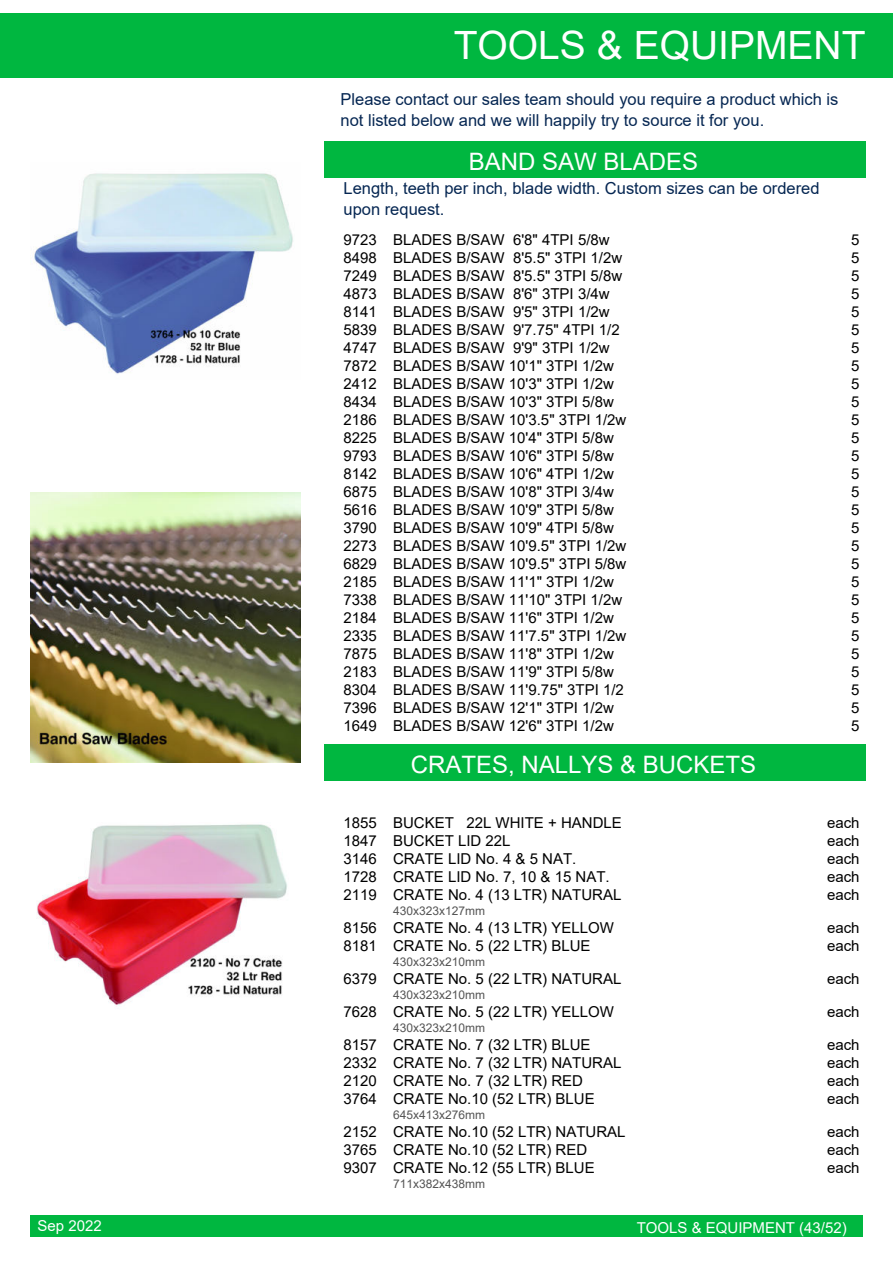
<style>
.page{position:relative;width:893px;height:1263px;background:#fff}
.page>*{position:absolute;margin:0;border:0;box-sizing:border-box;transform-origin:0 0}
.t1{font:39px "Arial";color:#fff}
.t2{font:24px "Arial";color:#fff}
.t3{font:16.5px/21px "Arial";color:#052652}
.t4{font:15px "Arial";color:#000}
.t5{font:15px "Arial";color:#fff}
.t6{font:12px "Arial";color:#545454}
</style>
<div class="page">
<img style="left:33px;top:173px;width:260px;height:201px">
<img style="left:36px;top:824px;width:251px;height:182px">
<img style="left:30px;top:493px;width:270px;height:270px">
<div style="left:0;top:13px;width:893px;height:64px;background:#00b740"></div>
<div style="left:324px;top:142px;width:542px;height:36px;background:#00b740"></div>
<div style="left:324px;top:745px;width:542px;height:36px;background:#00b740"></div>
<div style="left:30px;top:1216px;width:833px;height:21px;background:#00b740"></div>
<h1 class="t1" style="left:454px;top:30px;width:413px">TOOLS &amp; EQUIPMENT</h1>
<p class="t3" style="left:341px;top:90px;width:499px">Please contact our sales team should you require a product which is not listed below and we will happily try to source it for you.</p>
<h2 class="t2" style="left:469px;top:152px;width:231px">BAND SAW BLADES</h2>
<p class="t3" style="left:344px;top:179px;width:477px">Length, teeth per inch, blade width. Custom sizes can be ordered upon request.</p>
<p class="t4" style="left:344px;top:234px;width:35px">9723</p>
<p class="t4" style="left:851px;top:234px;width:10px">5</p>
<p class="t4" style="left:393px;top:234px;width:218px">BLADES B/SAW 6'8" 4TPI 5/8w</p>
<p class="t4" style="left:393px;top:252px;width:231px">BLADES B/SAW 8'5.5" 3TPI 1/2w</p>
<p class="t4" style="left:344px;top:252px;width:35px">8498</p>
<p class="t4" style="left:851px;top:252px;width:10px">5</p>
<p class="t4" style="left:393px;top:270px;width:231px">BLADES B/SAW 8'5.5" 3TPI 5/8w</p>
<p class="t4" style="left:344px;top:270px;width:35px">7249</p>
<p class="t4" style="left:851px;top:270px;width:10px">5</p>
<p class="t4" style="left:393px;top:288px;width:218px">BLADES B/SAW 8'6" 3TPI 3/4w</p>
<p class="t4" style="left:344px;top:288px;width:35px">4873</p>
<p class="t4" style="left:851px;top:288px;width:10px">5</p>
<p class="t4" style="left:393px;top:306px;width:218px">BLADES B/SAW 9'5" 3TPI 1/2w</p>
<p class="t4" style="left:344px;top:306px;width:35px">8141</p>
<p class="t4" style="left:851px;top:306px;width:10px">5</p>
<p class="t4" style="left:393px;top:324px;width:228px">BLADES B/SAW 9'7.75" 4TPI 1/2</p>
<p class="t4" style="left:344px;top:324px;width:35px">5839</p>
<p class="t4" style="left:851px;top:324px;width:10px">5</p>
<p class="t4" style="left:393px;top:342px;width:218px">BLADES B/SAW 9'9" 3TPI 1/2w</p>
<p class="t4" style="left:344px;top:342px;width:35px">4747</p>
<p class="t4" style="left:851px;top:342px;width:10px">5</p>
<p class="t4" style="left:393px;top:360px;width:222px">BLADES B/SAW 10'1" 3TPI 1/2w</p>
<p class="t4" style="left:344px;top:360px;width:35px">7872</p>
<p class="t4" style="left:851px;top:360px;width:10px">5</p>
<p class="t4" style="left:393px;top:378px;width:222px">BLADES B/SAW 10'3" 3TPI 1/2w</p>
<p class="t4" style="left:344px;top:378px;width:35px">2412</p>
<p class="t4" style="left:851px;top:378px;width:10px">5</p>
<p class="t4" style="left:393px;top:396px;width:222px">BLADES B/SAW 10'3" 3TPI 5/8w</p>
<p class="t4" style="left:344px;top:396px;width:35px">8434</p>
<p class="t4" style="left:851px;top:396px;width:10px">5</p>
<p class="t4" style="left:393px;top:414px;width:235px">BLADES B/SAW 10'3.5" 3TPI 1/2w</p>
<p class="t4" style="left:344px;top:414px;width:35px">2186</p>
<p class="t4" style="left:851px;top:414px;width:10px">5</p>
<p class="t4" style="left:393px;top:432px;width:222px">BLADES B/SAW 10'4" 3TPI 5/8w</p>
<p class="t4" style="left:344px;top:432px;width:35px">8225</p>
<p class="t4" style="left:851px;top:432px;width:10px">5</p>
<p class="t4" style="left:393px;top:450px;width:222px">BLADES B/SAW 10'6" 3TPI 5/8w</p>
<p class="t4" style="left:344px;top:450px;width:35px">9793</p>
<p class="t4" style="left:851px;top:450px;width:10px">5</p>
<p class="t4" style="left:393px;top:468px;width:222px">BLADES B/SAW 10'6" 4TPI 1/2w</p>
<p class="t4" style="left:344px;top:468px;width:35px">8142</p>
<p class="t4" style="left:851px;top:468px;width:10px">5</p>
<p class="t4" style="left:393px;top:486px;width:222px">BLADES B/SAW 10'8" 3TPI 3/4w</p>
<p class="t4" style="left:344px;top:486px;width:35px">6875</p>
<p class="t4" style="left:851px;top:486px;width:10px">5</p>
<p class="t4" style="left:393px;top:504px;width:222px">BLADES B/SAW 10'9" 3TPI 5/8w</p>
<p class="t4" style="left:344px;top:504px;width:35px">5616</p>
<p class="t4" style="left:851px;top:504px;width:10px">5</p>
<p class="t4" style="left:393px;top:522px;width:222px">BLADES B/SAW 10'9" 4TPI 5/8w</p>
<p class="t4" style="left:344px;top:522px;width:35px">3790</p>
<p class="t4" style="left:851px;top:522px;width:10px">5</p>
<p class="t4" style="left:393px;top:540px;width:235px">BLADES B/SAW 10'9.5" 3TPI 1/2w</p>
<p class="t4" style="left:344px;top:540px;width:35px">2273</p>
<p class="t4" style="left:851px;top:540px;width:10px">5</p>
<p class="t4" style="left:393px;top:558px;width:235px">BLADES B/SAW 10'9.5" 3TPI 5/8w</p>
<p class="t4" style="left:344px;top:558px;width:35px">6829</p>
<p class="t4" style="left:851px;top:558px;width:10px">5</p>
<p class="t4" style="left:393px;top:576px;width:222px">BLADES B/SAW 11'1" 3TPI 1/2w</p>
<p class="t4" style="left:344px;top:576px;width:35px">2185</p>
<p class="t4" style="left:851px;top:576px;width:10px">5</p>
<p class="t4" style="left:393px;top:594px;width:231px">BLADES B/SAW 11'10" 3TPI 1/2w</p>
<p class="t4" style="left:344px;top:594px;width:35px">7338</p>
<p class="t4" style="left:851px;top:594px;width:10px">5</p>
<p class="t4" style="left:393px;top:612px;width:222px">BLADES B/SAW 11'6" 3TPI 1/2w</p>
<p class="t4" style="left:344px;top:612px;width:35px">2184</p>
<p class="t4" style="left:851px;top:612px;width:10px">5</p>
<p class="t4" style="left:393px;top:630px;width:235px">BLADES B/SAW 11'7.5" 3TPI 1/2w</p>
<p class="t4" style="left:344px;top:630px;width:35px">2335</p>
<p class="t4" style="left:851px;top:630px;width:10px">5</p>
<p class="t4" style="left:393px;top:648px;width:222px">BLADES B/SAW 11'8" 3TPI 1/2w</p>
<p class="t4" style="left:344px;top:648px;width:35px">7875</p>
<p class="t4" style="left:851px;top:648px;width:10px">5</p>
<p class="t4" style="left:393px;top:666px;width:222px">BLADES B/SAW 11'9" 3TPI 5/8w</p>
<p class="t4" style="left:344px;top:666px;width:35px">2183</p>
<p class="t4" style="left:851px;top:666px;width:10px">5</p>
<p class="t4" style="left:393px;top:684px;width:232px">BLADES B/SAW 11'9.75" 3TPI 1/2</p>
<p class="t4" style="left:344px;top:684px;width:35px">8304</p>
<p class="t4" style="left:851px;top:684px;width:10px">5</p>
<p class="t4" style="left:393px;top:702px;width:222px">BLADES B/SAW 12'1" 3TPI 1/2w</p>
<p class="t4" style="left:344px;top:702px;width:35px">7396</p>
<p class="t4" style="left:851px;top:702px;width:10px">5</p>
<p class="t4" style="left:393px;top:720px;width:222px">BLADES B/SAW 12'6" 3TPI 1/2w</p>
<h2 class="t2" style="left:411px;top:755px;width:347px">CRATES, NALLYS &amp; BUCKETS</h2>
<p class="t4" style="left:344px;top:720px;width:35px">1649</p>
<p class="t4" style="left:851px;top:720px;width:10px">5</p>
<p class="t4" style="left:393px;top:816px;width:230px">BUCKET 22L WHITE + HANDLE</p>
<p class="t4" style="left:344px;top:816px;width:35px">1855</p>
<p class="t4" style="left:827px;top:816px;width:34px">each</p>
<p class="t4" style="left:393px;top:834px;width:119px">BUCKET LID 22L</p>
<p class="t4" style="left:344px;top:834px;width:35px">1847</p>
<p class="t4" style="left:827px;top:834px;width:34px">each</p>
<p class="t4" style="left:393px;top:852px;width:185px">CRATE LID No. 4 &amp; 5 NAT.</p>
<p class="t4" style="left:344px;top:852px;width:35px">3146</p>
<p class="t4" style="left:827px;top:852px;width:34px">each</p>
<p class="t4" style="left:393px;top:870px;width:218px">CRATE LID No. 7, 10 &amp; 15 NAT.</p>
<p class="t4" style="left:344px;top:870px;width:35px">1728</p>
<p class="t4" style="left:827px;top:870px;width:34px">each</p>
<p class="t4" style="left:393px;top:888px;width:230px">CRATE No. 4 (13 LTR) NATURAL</p>
<p class="t6" style="left:393px;top:906px;width:94px">430x323x127mm</p>
<p class="t4" style="left:344px;top:888px;width:35px">2119</p>
<p class="t4" style="left:827px;top:888px;width:34px">each</p>
<p class="t4" style="left:393px;top:921px;width:222px">CRATE No. 4 (13 LTR) YELLOW</p>
<p class="t4" style="left:344px;top:921px;width:35px">8156</p>
<p class="t4" style="left:827px;top:921px;width:34px">each</p>
<p class="t4" style="left:393px;top:939px;width:199px">CRATE No. 5 (22 LTR) BLUE</p>
<p class="t6" style="left:393px;top:957px;width:94px">430x323x210mm</p>
<p class="t4" style="left:344px;top:939px;width:35px">8181</p>
<p class="t4" style="left:827px;top:939px;width:34px">each</p>
<p class="t4" style="left:393px;top:972px;width:230px">CRATE No. 5 (22 LTR) NATURAL</p>
<p class="t6" style="left:393px;top:990px;width:94px">430x323x210mm</p>
<p class="t4" style="left:344px;top:972px;width:35px">6379</p>
<p class="t4" style="left:827px;top:972px;width:34px">each</p>
<p class="t4" style="left:393px;top:1005px;width:222px">CRATE No. 5 (22 LTR) YELLOW</p>
<p class="t6" style="left:393px;top:1023px;width:94px">430x323x210mm</p>
<p class="t4" style="left:344px;top:1005px;width:35px">7628</p>
<p class="t4" style="left:827px;top:1005px;width:34px">each</p>
<p class="t4" style="left:393px;top:1038px;width:199px">CRATE No. 7 (32 LTR) BLUE</p>
<p class="t4" style="left:344px;top:1038px;width:35px">8157</p>
<p class="t4" style="left:827px;top:1038px;width:34px">each</p>
<p class="t4" style="left:393px;top:1056px;width:230px">CRATE No. 7 (32 LTR) NATURAL</p>
<p class="t4" style="left:344px;top:1056px;width:35px">2332</p>
<p class="t4" style="left:827px;top:1056px;width:34px">each</p>
<p class="t4" style="left:393px;top:1074px;width:192px">CRATE No. 7 (32 LTR) RED</p>
<p class="t4" style="left:344px;top:1074px;width:35px">2120</p>
<p class="t4" style="left:827px;top:1074px;width:34px">each</p>
<p class="t4" style="left:393px;top:1092px;width:203px">CRATE No.10 (52 LTR) BLUE</p>
<p class="t6" style="left:393px;top:1110px;width:94px">645x413x276mm</p>
<p class="t4" style="left:344px;top:1092px;width:35px">3764</p>
<p class="t4" style="left:827px;top:1092px;width:34px">each</p>
<p class="t4" style="left:393px;top:1125px;width:234px">CRATE No.10 (52 LTR) NATURAL</p>
<p class="t4" style="left:344px;top:1125px;width:35px">2152</p>
<p class="t4" style="left:827px;top:1125px;width:34px">each</p>
<p class="t4" style="left:393px;top:1143px;width:196px">CRATE No.10 (52 LTR) RED</p>
<p class="t4" style="left:344px;top:1143px;width:35px">3765</p>
<p class="t4" style="left:827px;top:1143px;width:34px">each</p>
<p class="t4" style="left:393px;top:1161px;width:203px">CRATE No.12 (55 LTR) BLUE</p>
<p class="t6" style="left:393px;top:1179px;width:94px">711x382x438mm</p>
<p class="t4" style="left:344px;top:1161px;width:35px">9307</p>
<p class="t4" style="left:827px;top:1161px;width:34px">each</p>
<p class="t5" style="left:38px;top:1220px;width:66px">Sep 2022</p>
<p class="t5" style="left:637px;top:1222px;width:212px">TOOLS &amp; EQUIPMENT (43/52)</p>
</div>
